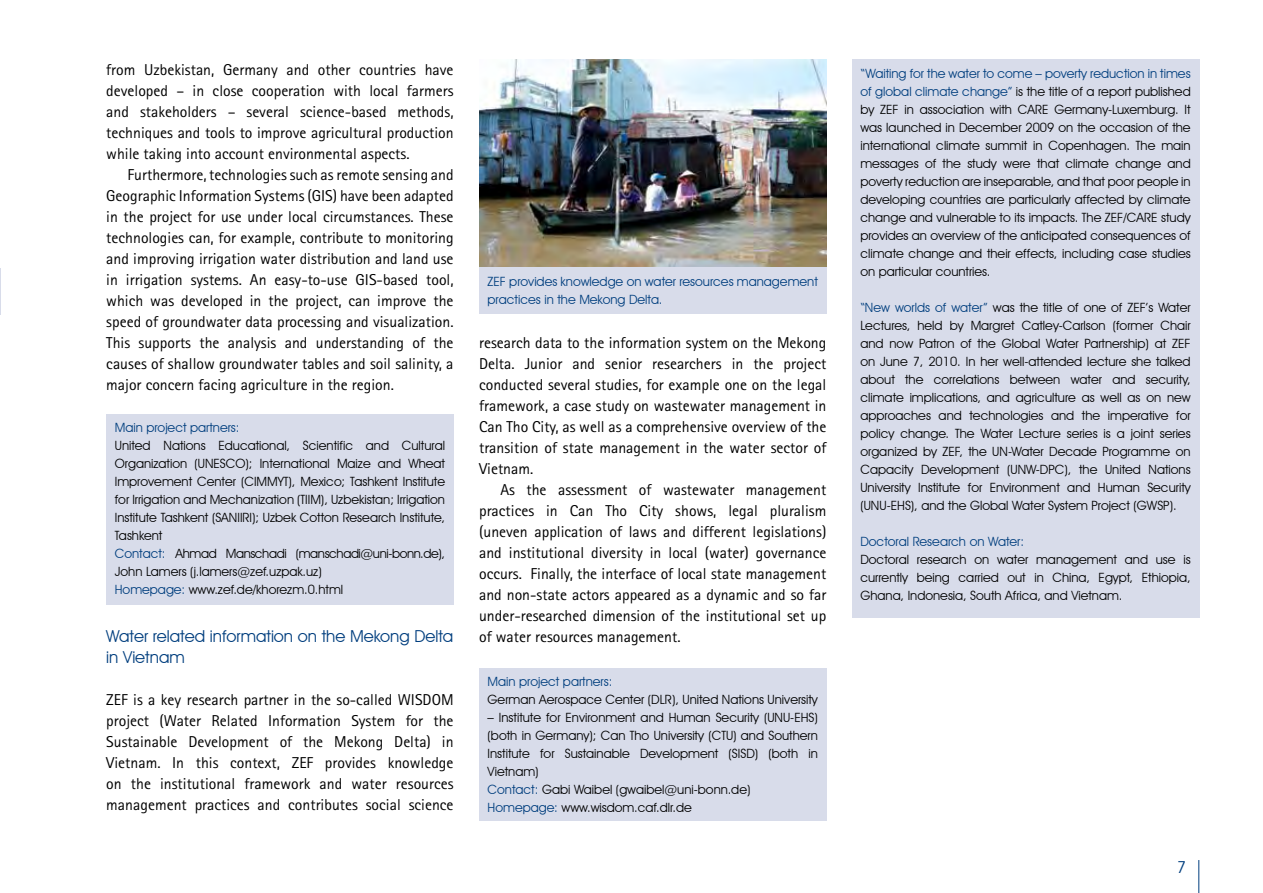
<style>
.page{position:relative;width:1263px;height:893px;background:#fff}
.page>*{position:absolute;margin:0;border:0;box-sizing:border-box;transform-origin:0 0}
.t1{font:16.5px/21px "Avant Garde IT Cby BT";color:#003e7e}
.t2{font:15.75px/21px "Rotis Sans Serif";color:#000;text-align:justify}
.t3{font:12.75px/18px "Avant Garde IT Cby BT";color:#000;text-align:justify}
.t4{font:12.75px/18px "Avant Garde IT Cby BT";color:#003e7e}
.s1{color:#003e7e}
</style>
<div class="page">
<hr style="left:1198px;top:860px;width:1px;height:33px;background:#003e7e">
<div style="left:106px;top:414px;width:348px;height:191px;background:#d8dcea"></div>
<div style="left:479px;top:668px;width:347px;height:152px;background:#d8dcea"></div>
<hr style="left:0;top:268px;width:1px;height:47px;background:#d8dcea">
<div style="left:852px;top:60px;width:347px;height:558px;background:#d8dcea"></div>
<img style="left:479px;top:60px;width:347px;height:207px">
<div style="left:479px;top:267px;width:347px;height:47px;background:#d8dcea"></div>
<p class="t2" style="left:106px;top:59px;width:349px">from Uzbekistan, Germany and other countries have developed – in close cooperation with local farmers and stakeholders – several science-based methods, techniques and tools to improve agricultural production while taking into account environmental aspects.</p>
<p class="t2" style="left:106px;top:164px;width:349px;text-indent:21px">Furthermore, technologies such as remote sensing and Geographic Information Systems (GIS) have been adapted in the project for use under local circumstances. These technologies can, for example, contribute to monitoring and improving irrigation water distribution and land use in irrigation systems. An easy-to-use GIS-based tool, which was developed in the project, can improve the speed of groundwater data processing and visualization.<br>This supports the analysis and understanding of the causes of shallow groundwater tables and soil salinity, a major concern facing agriculture in the region.</p>
<p class="t4" style="left:115px;top:419px;width:126px">Main project partners:</p>
<p class="t3" style="left:115px;top:437px;width:332px;text-align:left">United Nations Educational, Scientific and Cultural Organization (UNESCO); International Maize and Wheat Improvement Center (CIMMYT), Mexico; Tashkent Institute for Irrigation and Mechanization (TIIM), Uzbekistan; Irrigation Institute Tashkent (SANIIRI); Uzbek Cotton Research Institute, Tashkent<br><span class="s1">Contact:</span> Ahmad Manschadi (manschadi@uni-bonn.de), John Lamers (j.lamers@zef.uzpak.uz)<br><span class="s1">Homepage:</span> www.zef.de/khorezm.0.html</p>
<p class="t1" style="left:106px;top:626px;width:348px">Water related information on the Mekong Delta in Vietnam</p>
<p class="t2" style="left:106px;top:689px;width:349px">ZEF is a key research partner in the so-called WISDOM project (Water Related Information System for the Sustainable Development of the Mekong Delta) in Vietnam. In this context, ZEF provides knowledge on the institutional framework and water resources management practices and contributes social science</p>
<p class="t4" style="left:488px;top:273px;width:332px">ZEF provides knowledge on water resources management practices in the Mekong Delta.</p>
<p class="t2" style="left:479px;top:332px;width:349px">research data to the information system on the Mekong Delta. Junior and senior researchers in the project conducted several studies, for example one on the legal framework, a case study on wastewater management in Can Tho City, as well as a comprehensive overview of the transition of state management in the water sector of Vietnam.</p>
<p class="t2" style="left:479px;top:479px;width:349px;text-indent:21px">As the assessment of wastewater management practices in Can Tho City shows, legal pluralism (uneven application of laws and different legislations) and institutional diversity in local (water) governance occurs. Finally, the interface of local state management and non-state actors appeared as a dynamic and so far under-researched dimension of the institutional set up of water resources management.</p>
<p class="t4" style="left:488px;top:672px;width:126px">Main project partners:</p>
<p class="t3" style="left:488px;top:690px;width:332px">German Aerospace Center (DLR), United Nations University</p>
<p class="t3" style="left:488px;top:708px;width:332px;text-align:left">– Institute for Environment and Human Security (UNU-EHS) (both in Germany); Can Tho University (CTU) and Southern Institute for Sustainable Development (SISD) (both in Vietnam)<br><span class="s1">Contact:</span> Gabi Waibel (gwaibel@uni-bonn.de)<br><span class="s1">Homepage:</span> www.wisdom.caf.dlr.de</p>
<p class="t3" style="left:860px;top:64px;width:332px"><span class="s1">“Waiting for the water to come – poverty reduction in times of global climate change”</span> is the title of a report published by ZEF in association with CARE Germany-Luxemburg. It was launched in December 2009 on the occasion of the international climate summit in Copenhagen. The main messages of the study were that climate change and poverty reduction are inseparable, and that poor people in developing countries are particularly affected by climate change and vulnerable to its impacts. The ZEF/CARE study provides an overview of the anticipated consequences of climate change and their effects, including case studies on particular countries.</p>
<p class="t3" style="left:860px;top:298px;width:332px"><span class="s1">“New worlds of water”</span> was the title of one of ZEF’s Water Lectures, held by Margret Catley-Carlson (former Chair and now Patron of the Global Water Partnership) at ZEF on June 7, 2010. In her well-attended lecture she talked about the correlations between water and security, climate implications, and agriculture as well as on new approaches and technologies and the imperative for policy change. The Water Lecture series is a joint series organized by ZEF, the UN-Water Decade Programme on Capacity Development (UNW-DPC), the United Nations University Institute for Environment and Human Security (UNU-EHS), and the Global Water System Project (GWSP).</p>
<p class="t4" style="left:860px;top:532px;width:165px">Doctoral Research on Water:</p>
<p class="t3" style="left:860px;top:550px;width:332px">Doctoral research on water management and use is currently being carried out in China, Egypt, Ethiopia, Ghana, Indonesia, South Africa, and Vietnam.</p>
<p class="t1" style="left:1177px;top:856px;width:11px">7</p>
</div>
